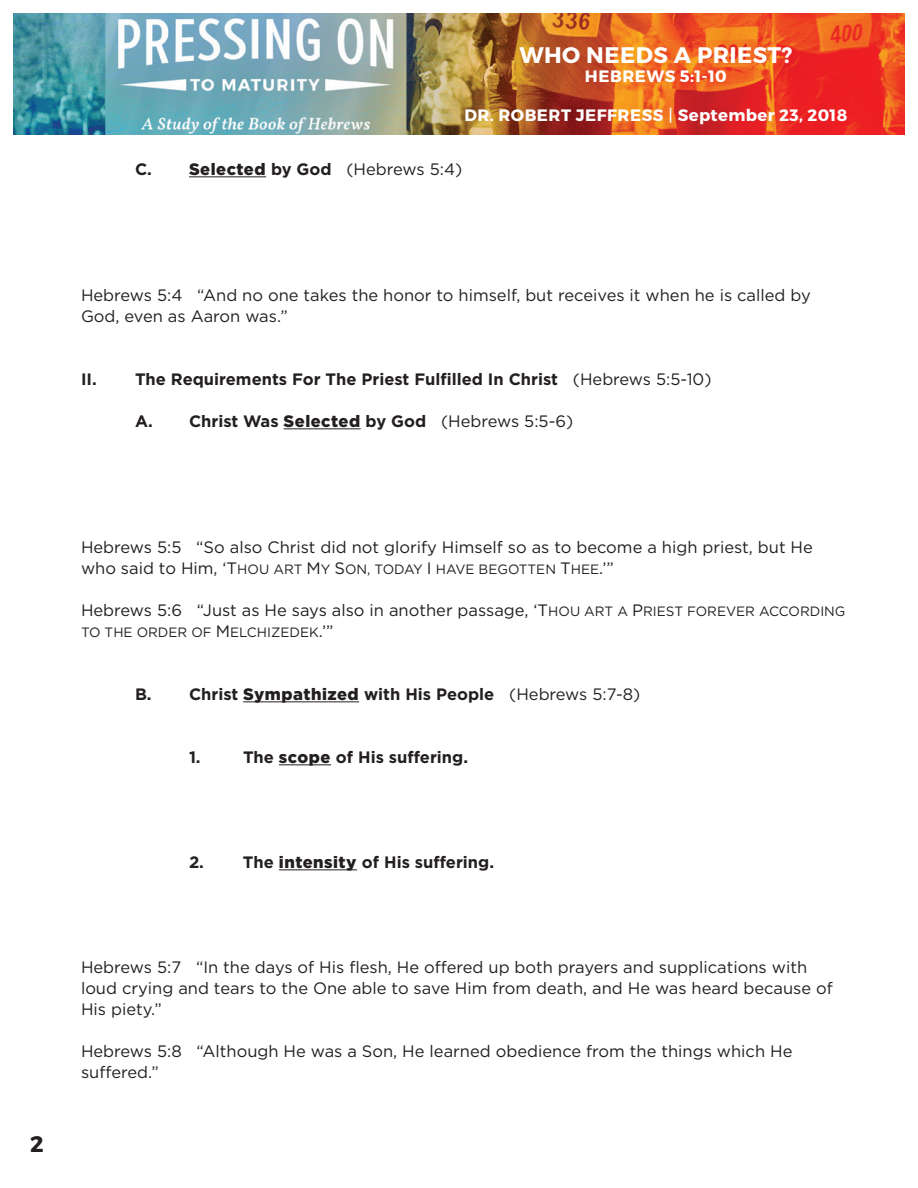
<style>
.page{position:relative;width:918px;height:1188px;background:#fff}
.page>*{position:absolute;margin:0;border:0;box-sizing:border-box;transform-origin:0 0}
.t1{font:700 22.5px "Montserrat";letter-spacing:.02em;color:#fff}
.t2{font:700 22.5px "Montserrat";color:#231f20}
.t3{font:16.5px/21px "Gotham";color:#231f20}
.t4{font:700 16.5px "Gotham";color:#231f20}
.t5{font:700 16.5px "Montserrat";letter-spacing:.03em;color:#fff}
.t6{font:13.5px "Gotham";color:#231f20}
.s1{font-weight:400}
.s2{font-weight:700}
.s3{font-weight:900}
.s4{font-size:16.5px}
.s5{font-size:13.5px}
</style>
<div class="page">
<img style="left:14px;top:14px;width:890px;height:121px">
<hr style="left:189px;top:176px;width:77px;height:1px;background:#231f20">
<hr style="left:284px;top:428px;width:77px;height:1px;background:#231f20">
<hr style="left:243px;top:701px;width:116px;height:1px;background:#231f20">
<hr style="left:279px;top:764px;width:52px;height:1px;background:#231f20">
<hr style="left:279px;top:869px;width:78px;height:1px;background:#231f20">
<p class="t1" style="left:519px;top:41px;width:274px">WHO NEEDS A PRIEST?</p>
<p class="t5" style="left:585px;top:66px;width:143px">HEBREWS 5:1-10</p>
<p class="t5" style="left:464px;top:105px;width:384px">DR. ROBERT JEFFRESS <span class="s1">|</span> September 23, 2018</p>
<p class="t3" style="left:135px;top:159px;width:329px"><span class="s2">C.</span> <span class="s3">Selected</span> <span class="s2">by God</span> (Hebrews 5:4)</p>
<p class="t3" style="left:81px;top:285px;width:731px">Hebrews 5:4 “And no one takes the honor to himself, but receives it when he is called by<br>God, even as Aaron was.”</p>
<p class="t4" style="left:81px;top:368px;width:632px">II. The Requirements For The Priest Fulfilled In Christ <span class="s1">(Hebrews 5:5-10)</span></p>
<p class="t4" style="left:135px;top:410px;width:440px">A. Christ Was <span class="s3">Selected</span> by God <span class="s1">(Hebrews 5:5-6)</span></p>
<p class="t2" style="left:30px;top:1130px;width:15px">2</p>
<p class="t3" style="left:81px;top:537px;width:733px">Hebrews 5:5 “So also Christ did not glorify Himself so as to become a high priest, but He</p>
<p class="t6" style="left:81px;top:561px;width:534px"><span class="s4">who said to Him, ‘T</span>HOU ART <span class="s4">M</span>Y <span class="s4">S</span>ON, TODAY <span class="s4">I</span> HAVE BEGOTTEN <span class="s4">T</span>HEE<span class="s4">.’”</span></p>
<p class="t3" style="left:81px;top:600px;width:766px">Hebrews 5:6 “Just as He says also in another passage, ‘T<span class="s5">HOU ART A</span> P<span class="s5">RIEST FOREVER ACCORDING</span></p>
<p class="t6" style="left:81px;top:624px;width:254px">TO THE ORDER OF <span class="s4">M</span>ELCHIZEDEK<span class="s4">.’”</span></p>
<p class="t4" style="left:135px;top:683px;width:507px">B. Christ <span class="s3">Sympathized</span> with His People <span class="s1">(Hebrews 5:7-8)</span></p>
<p class="t4" style="left:189px;top:746px;width:13px">1.</p>
<p class="t4" style="left:243px;top:746px;width:227px">The <span class="s3">scope</span> of His suffering.</p>
<p class="t4" style="left:189px;top:851px;width:307px">2. The <span class="s3">intensity</span> of His suffering.</p>
<p class="t3" style="left:81px;top:957px;width:753px">Hebrews 5:7 “In the days of His flesh, He offered up both prayers and supplications with loud crying and tears to the One able to save Him from death, and He was heard because of<br>His piety.”</p>
<p class="t3" style="left:81px;top:1041px;width:713px">Hebrews 5:8 “Although He was a Son, He learned obedience from the things which He suffered.”</p>
</div>
